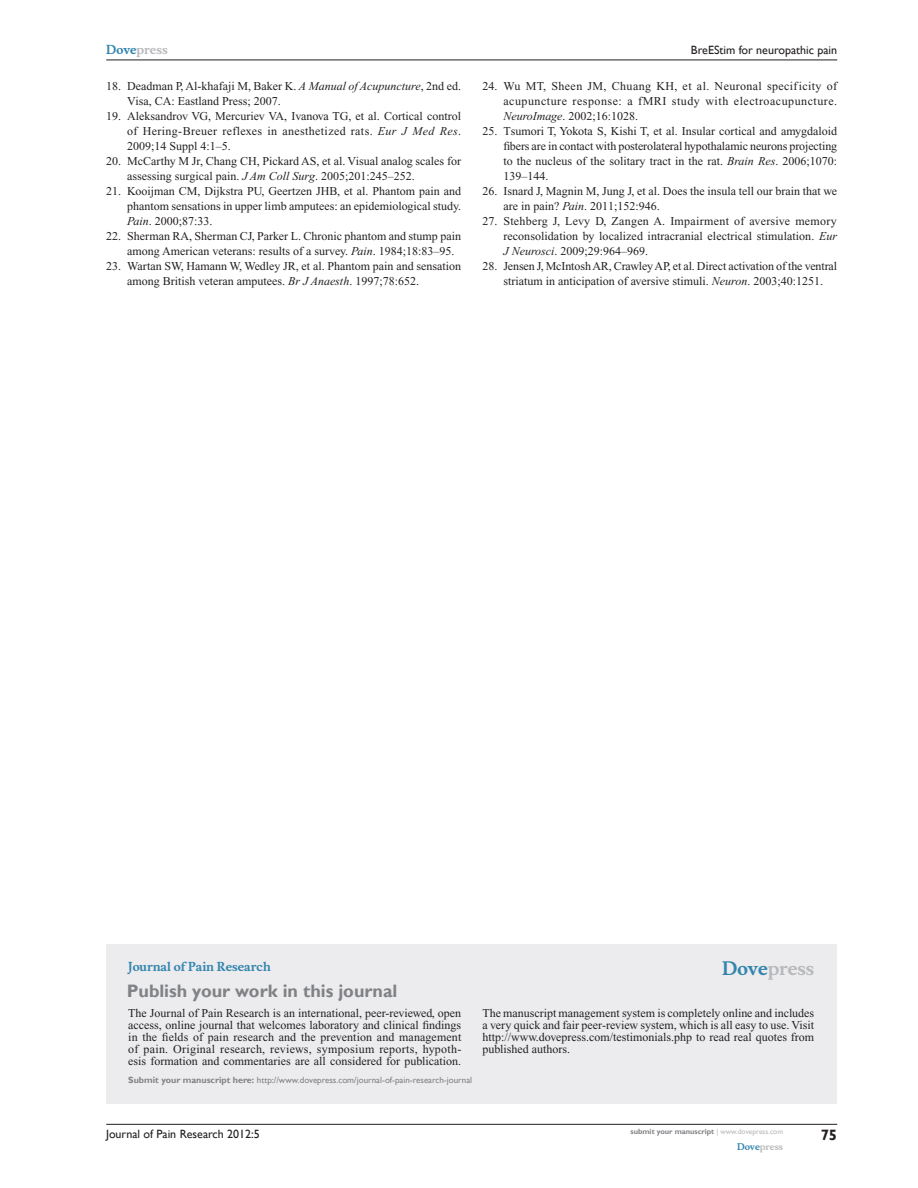
<style>
.page{position:relative;width:918px;height:1188px;background:#fff}
.page>*{position:absolute;margin:0;border:0;box-sizing:border-box;transform-origin:0 0}
.t1{font:700 18px "Gill Sans";color:#808285}
.t2{font:700 18px "Musee";color:#b8b9bc}
.t3{font:700 15px "Gill Sans";color:#231f20}
.t4{font:12px/15px "Times New Roman";color:#231f20;text-align:justify}
.t5{font:12px "Gill Sans";color:#231f20}
.t6{font:700 12px "Musee";color:#3485ae}
.t7{font:700 12px "Musee";color:#b8b9bc}
.t8{font:9px "Gill Sans";color:#808285}
.t9{font:700 9px "Musee";color:#b8b9bc}
.t10{font:700 7.5px "Gill Sans";color:#808285}
.s1{color:#3485ae}
.s2{font-style:italic}
.s3{font-weight:700}
.s4{font-weight:400;color:#b8b9bc}
</style>
<div class="page">
<div style="left:106px;top:944px;width:731px;height:159px;background:#ececee"></div>
<hr style="left:106px;top:1124px;width:731px;height:1px;background:#231f20">
<hr style="left:106px;top:60px;width:731px;height:1px;background:#231f20">
<p class="t7" style="left:106px;top:43px;width:63px"><span class="s1">Dove</span>press</p>
<p class="t4" style="left:127px;top:79px;width:335px;text-indent:-21px">18. Deadman P, Al-khafaji M, Baker K. <span class="s2">A Manual of Acupuncture</span>, 2nd ed.<br>Visa, CA: Eastland Press; 2007.</p>
<p class="t4" style="left:127px;top:109px;width:335px;text-indent:-21px">19. Aleksandrov VG, Mercuriev VA, Ivanova TG, et al. Cortical control of Hering-Breuer reflexes in anesthetized rats. <span class="s2">Eur J Med Res</span>.<br>2009;14 Suppl 4:1–5.</p>
<p class="t4" style="left:127px;top:154px;width:335px;text-indent:-21px">20. McCarthy M Jr, Chang CH, Pickard AS, et al. Visual analog scales for assessing surgical pain. <span class="s2">J Am Coll Surg</span>. 2005;201:245–252.</p>
<p class="t4" style="left:127px;top:184px;width:335px;text-indent:-21px">21. Kooijman CM, Dijkstra PU, Geertzen JHB, et al. Phantom pain and phantom sensations in upper limb amputees: an epidemiological study.<br><span class="s2">Pain</span>. 2000;87:33.</p>
<p class="t4" style="left:127px;top:229px;width:335px;text-indent:-21px">22. Sherman RA, Sherman CJ, Parker L. Chronic phantom and stump pain among American veterans: results of a survey. <span class="s2">Pain</span>. 1984;18:83–95.</p>
<p class="t4" style="left:127px;top:259px;width:335px;text-indent:-21px">23. Wartan SW, Hamann W, Wedley JR, et al. Phantom pain and sensation among British veteran amputees. <span class="s2">Br J Anaesth</span>. 1997;78:652.</p>
<p class="t5" style="left:691px;top:43px;width:148px">BreEStim for neuropathic pain</p>
<p class="t4" style="left:503px;top:79px;width:335px;text-indent:-21px">24. Wu MT, Sheen JM, Chuang KH, et al. Neuronal specificity of acupuncture response: a fMRI study with electroacupuncture.<br><span class="s2">NeuroImage</span>. 2002;16:1028.</p>
<p class="t4" style="left:503px;top:124px;width:335px;text-indent:-21px">25. Tsumori T, Yokota S, Kishi T, et al. Insular cortical and amygdaloid fibers are in contact with posterolateral hypothalamic neurons projecting to the nucleus of the solitary tract in the rat. <span class="s2">Brain Res</span>. 2006;1070:<br>139–144.</p>
<p class="t4" style="left:503px;top:184px;width:335px;text-indent:-21px">26. Isnard J, Magnin M, Jung J, et al. Does the insula tell our brain that we are in pain? <span class="s2">Pain</span>. 2011;152:946.</p>
<p class="t4" style="left:503px;top:214px;width:335px;text-indent:-21px">27. Stehberg J, Levy D, Zangen A. Impairment of aversive memory reconsolidation by localized intracranial electrical stimulation. <span class="s2">Eur J Neurosci</span>. 2009;29:964–969.</p>
<p class="t4" style="left:482px;top:259px;width:356px;text-align:center">28. Jensen J, McIntosh AR, Crawley AP, et al. Direct activation of the ventral striatum in anticipation of aversive stimuli. <span class="s2">Neuron</span>. 2003;40:1251.</p>
<p class="t6" style="left:128px;top:959px;width:144px">Journal of Pain Research</p>
<h1 class="t1" style="left:127px;top:980px;width:272px">Publish your work in this journal</h1>
<h1 class="t2" style="left:722px;top:958px;width:94px"><span class="s1">Dove</span>press</h1>
<p class="t4" style="left:128px;top:1007px;width:335px;line-height:12px">The Journal of Pain Research is an international, peer-reviewed, open access, online journal that welcomes laboratory and clinical findings in the fields of pain research and the prevention and management of pain. Original research, reviews, symposium reports, hypoth&shy;esis formation and commentaries are all considered for publication.</p>
<p class="t4" style="left:482px;top:1007px;width:333px;line-height:12px">The manuscript management system is completely online and includes a very quick and fair peer-review system, which is all easy to use. Visit http://www.dovepress.com/testimonials.php to read real quotes from published authors.</p>
<p class="t8" style="left:128px;top:1075px;width:345px"><span class="s3">Submit your manuscript here:</span> http://www.dovepress.com/journal-of-pain-research-journal</p>
<p class="t5" style="left:106px;top:1127px;width:155px">Journal of Pain Research 2012:5</p>
<p class="t10" style="left:631px;top:1127px;width:154px">submit your manuscript <span class="s4">| www.dovepress.com</span></p>
<p class="t9" style="left:737px;top:1141px;width:48px"><span class="s1">Dove</span>press</p>
<p class="t3" style="left:821px;top:1126px;width:18px">75</p>
</div>
